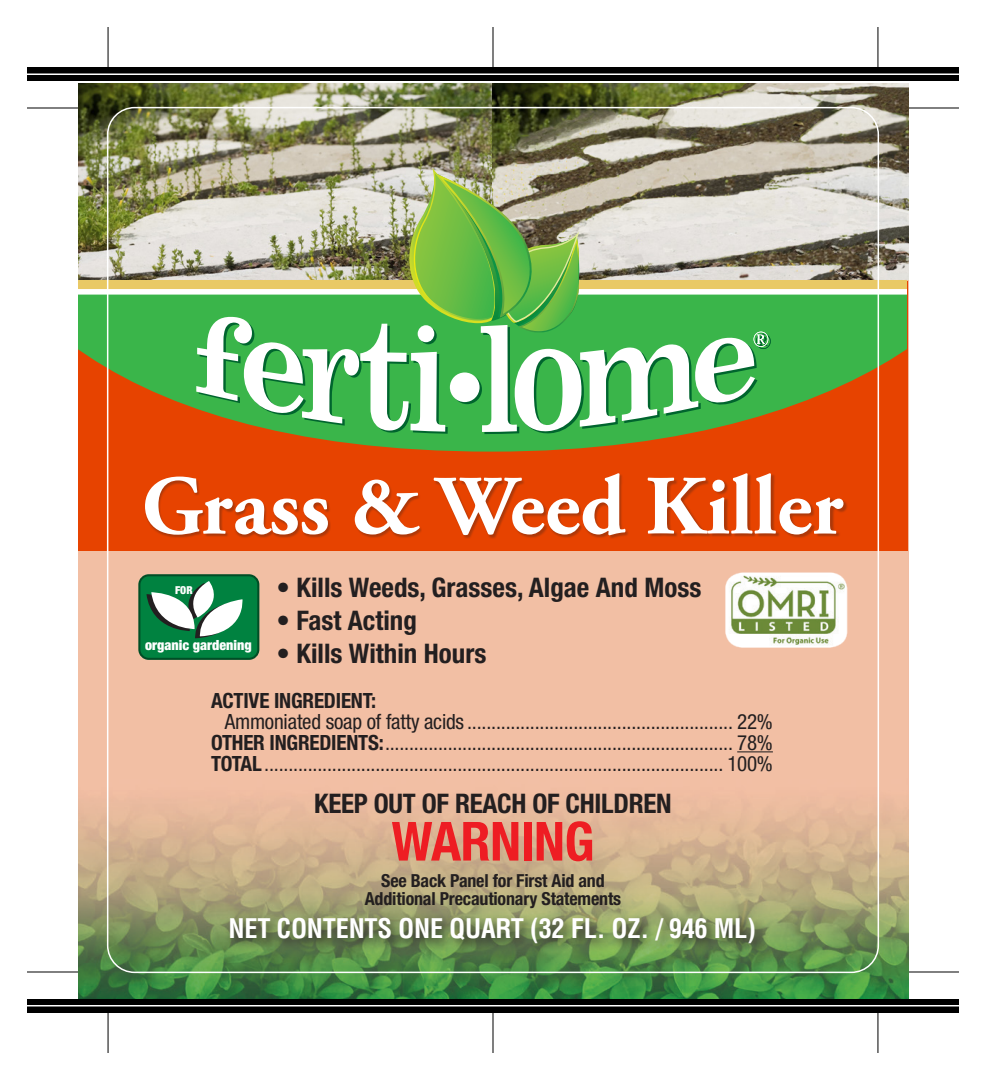
<style>
.page{position:relative;width:986px;height:1080px;background:#fff}
.page>*{position:absolute;margin:0;border:0;box-sizing:border-box;transform-origin:0 0}
.t1{font:700 84px "Adobe Garamond Pro";color:#fff}
.t2{font:700 condensed 54px "Helvetica Neue LT Std";letter-spacing:-.01em;color:#ee1d23}
.t3{font:700 condensed 27px "Helvetica Neue LT Std";color:#231f20}
.t4{font:700 condensed 26.4px "Helvetica LT Std";letter-spacing:-.01em;color:#fff}
.t5{font:condensed 21px "Helvetica Neue LT Std";letter-spacing:-.01em;color:#231f20}
.t6{font:700 condensed 21px "Helvetica Neue LT Std";letter-spacing:-.01em;color:#231f20}
.t7{font:700 condensed 18px/18px "Helvetica Neue LT Std";letter-spacing:-.01em;color:#231f20;text-align:center}
.t8{font:900 condensed 14.1px "Helvetica Neue LT Std";color:#fff}
.t9{font:900 condensed 10.8px "Helvetica Neue LT Std";color:#fff}
.s1{font-weight:700}
</style>
<div class="page">
<hr style="left:27px;top:107px;width:54px;height:2px;background:#000">
<hr style="left:904px;top:107px;width:54px;height:2px;background:#000">
<hr style="left:27px;top:971px;width:54px;height:2px;background:#000">
<hr style="left:904px;top:971px;width:54px;height:2px;background:#000">
<hr style="left:107px;top:27px;width:2px;height:54px;background:#000">
<hr style="left:107px;top:999px;width:2px;height:54px;background:#000">
<hr style="left:492px;top:27px;width:1px;height:54px;background:#000">
<hr style="left:492px;top:999px;width:1px;height:54px;background:#000">
<hr style="left:877px;top:27px;width:1px;height:54px;background:#000">
<hr style="left:877px;top:999px;width:1px;height:54px;background:#000">
<div style="left:27px;top:68px;width:931px;height:13px;background:#000"></div>
<hr style="left:27px;top:74px;width:931px;height:1px;background:#fff">
<div style="left:27px;top:999px;width:931px;height:13px;background:#000"></div>
<hr style="left:27px;top:1005px;width:931px;height:1px;background:#fff">
<img style="left:78px;top:83px;width:830px;height:916px">
<div style="left:225px;top:914px;width:542px;height:43px;background:#231f20;opacity:.75"></div>
<div style="left:78px;top:281px;width:830px;height:270px;background:#e74300"></div>
<hr style="left:737px;top:751px;width:36px;height:1px;background:#231f20">
<div style="left:145px;top:474px;width:702px;height:65px;background:#231f20;opacity:.3"></div>
<svg style="left:78px;top:295px;width:828px;height:157px;fill:#3ab54a"></svg>
<div style="left:78px;top:280px;width:828px;height:14px;background:#e9c966"></div>
<div style="left:78px;top:289px;width:828px;height:6px;background:#fff"></div>
<svg style="left:196px;top:168px;width:574px;height:266px;background:#8fbe83"></svg>
<div style="left:139px;top:575px;width:119px;height:84px;background:#008240;border-radius:9px"></div>
<div style="left:138px;top:574px;width:121px;height:86px;border:2px solid #004e26;border-radius:9px"></div>
<svg style="left:146px;top:581px;width:97px;height:57px"></svg>
<img style="left:723px;top:571px;width:125px;height:79px">
<p class="t1" style="left:142px;top:458px;width:703px">Grass &amp; Weed Killer</p>
<p class="t9" style="left:175px;top:583px;width:19px">FOR</p>
<p class="t3" style="left:276px;top:571px;width:426px">• Kills Weeds, Grasses, Algae And Moss</p>
<p class="t3" style="left:276px;top:604px;width:142px">• Fast Acting</p>
<p class="t3" style="left:276px;top:637px;width:211px">• Kills Within Hours</p>
<p class="t8" style="left:145px;top:637px;width:108px">organic gardening</p>
<p class="t6" style="left:211px;top:688px;width:167px">ACTIVE INGREDIENT:</p>
<p class="t5" style="left:225px;top:709px;width:549px">Ammoniated soap of fatty acids ....................................................... 22%</p>
<p class="t5" style="left:211px;top:730px;width:563px"><span class="s1">OTHER INGREDIENTS:</span>........................................................................ 78%</p>
<p class="t5" style="left:211px;top:751px;width:563px"><span class="s1">TOTAL</span>............................................................................................... 100%</p>
<p class="t3" style="left:314px;top:787px;width:359px">KEEP OUT OF REACH OF CHILDREN</p>
<p class="t2" style="left:391px;top:809px;width:204px">WARNING</p>
<p class="t7" style="left:365px;top:871px;width:258px">See Back Panel for First Aid and<br>Additional Precautionary Statements</p>
<p class="t4" style="left:228px;top:912px;width:529px">NET CONTENTS ONE QUART (32 FL. OZ. / 946 ML)</p>
</div>
